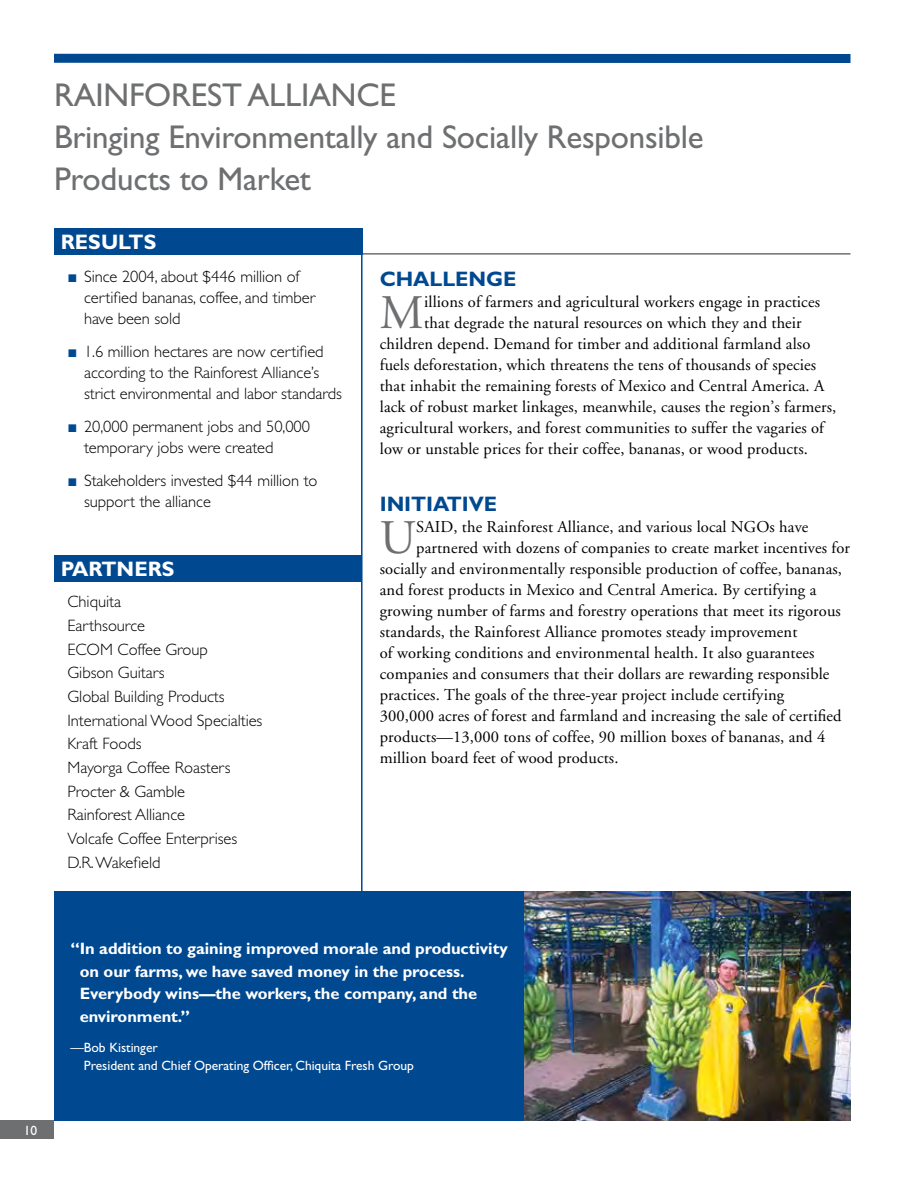
<style>
.page{position:relative;width:918px;height:1188px;background:#fff}
.page>*{position:absolute;margin:0;border:0;box-sizing:border-box;transform-origin:0 0}
.t1{font:48.15px "Adobe Garamond";color:#6d6f71}
.t2{font:33px/42px "Gill Sans";letter-spacing:-.005em;color:#6d6f71}
.t3{font:700 21px "Gill Sans";letter-spacing:-.005em;color:#004990}
.t4{font:700 21px "Gill Sans";color:#fff}
.t5{font:16.5px "Adobe Garamond";letter-spacing:.005em;color:#000}
.t6{font:300 16.5px/23.7px "Gill Sans";letter-spacing:-.005em;color:#000}
.t7{font:700 16.5px/22.5px "Gill Sans";letter-spacing:-.005em;color:#fff}
.t8{font:13.5px/18px "Gill Sans";letter-spacing:-.005em;color:#fff}
.s1{font-family:"Times New Roman";font-weight:700;color:#004990}
</style>
<div class="page">
<hr style="left:361px;top:254px;width:2px;height:866px;background:#004990">
<div style="left:54px;top:54px;width:796px;height:9px;background:#004990"></div>
<hr style="left:54px;top:253px;width:796px;height:2px;background:#6d6f71">
<div style="left:0;top:1120px;width:54px;height:19px;background:#6d6f71"></div>
<div style="left:54px;top:228px;width:309px;height:27px;background:#004990"></div>
<div style="left:54px;top:891px;width:471px;height:229px;background:#004990"></div>
<img style="left:525px;top:891px;width:325px;height:229px">
<div style="left:54px;top:555px;width:308px;height:27px;background:#004990"></div>
<h2 class="t2" style="left:54px;top:74px;width:651px">Rainforest Alliance<br>Bringing Environmentally and Socially Responsible<br>Products to Market</h2>
<p class="t4" style="left:61px;top:230px;width:97px">Results</p>
<p class="t6" style="left:84px;top:267px;width:233px;line-height:21px;text-indent:-16px"><span class="s1">■</span> Since 2004, about $446 million of certified bananas, coffee, and timber have been sold</p>
<p class="t6" style="left:84px;top:342px;width:260px;line-height:21px;text-indent:-16px"><span class="s1">■</span> 1.6 million hectares are now certified according to the Rainforest Alliance’s strict environmental and labor standards</p>
<p class="t6" style="left:84px;top:417px;width:228px;line-height:21px;text-indent:-16px"><span class="s1">■</span> 20,000 permanent jobs and 50,000 temporary jobs were created</p>
<p class="t6" style="left:84px;top:471px;width:235px;line-height:21px;text-indent:-16px"><span class="s1">■</span> Stakeholders invested $44 million to support the alliance</p>
<p class="t4" style="left:61px;top:557px;width:115px">Partners</p>
<p class="t6" style="left:68px;top:590px;width:196px">Chiquita<br>Earthsource<br>ECOM Coffee Group<br>Gibson Guitars<br>Global Building Products<br>International Wood Specialties<br>Kraft Foods<br>Mayorga Coffee Roasters<br>Procter &amp; Gamble<br>Rainforest Alliance<br>Volcafe Coffee Enterprises<br>D.R. Wakefield</p>
<p class="t3" style="left:380px;top:266px;width:49px">CHALLEN</p>
<p class="t3" style="left:486px;top:266px;width:29px">GE</p>
<h1 class="t1" style="left:380px;top:287px;width:45px">M</h1>
<p class="t5" style="left:424px;top:293px;width:397px">illions of farmers and agricultural workers engage in practices</p>
<p class="t5" style="left:424px;top:314px;width:379px">that degrade the natural resources on which they and their</p>
<p class="t5" style="left:380px;top:335px;width:432px">children depend. Demand for timber and additional farmland also</p>
<p class="t5" style="left:380px;top:356px;width:438px">fuels deforestation, which threatens the tens of thousands of species</p>
<p class="t5" style="left:380px;top:377px;width:446px">that inhabit the remaining forests of Mexico and Central America. A</p>
<p class="t5" style="left:380px;top:398px;width:458px">lack of robust market linkages, meanwhile, causes the region’s farmers,</p>
<p class="t5" style="left:380px;top:419px;width:446px">agricultural workers, and forest communities to suffer the vagaries of</p>
<p class="t5" style="left:380px;top:440px;width:430px">low or unstable prices for their coffee, bananas, or wood products.</p>
<p class="t3" style="left:380px;top:491px;width:116px">INITIATIVE</p>
<h1 class="t1" style="left:380px;top:512px;width:37px">U</h1>
<p class="t5" style="left:416px;top:518px;width:394px">SAID, the Rainforest Alliance, and various local NGOs have</p>
<p class="t5" style="left:416px;top:539px;width:435px">partnered with dozens of companies to create market incentives for</p>
<p class="t5" style="left:380px;top:560px;width:464px">socially and environmentally responsible production of coffee, bananas,</p>
<p class="t5" style="left:380px;top:581px;width:438px">and forest products in Mexico and Central America. By certifying a</p>
<p class="t5" style="left:380px;top:602px;width:463px">growing number of farms and forestry operations that meet its rigorous</p>
<p class="t5" style="left:380px;top:623px;width:419px">standards, the Rainforest Alliance promotes steady improvement</p>
<p class="t5" style="left:380px;top:644px;width:436px">of working conditions and environmental health. It also guarantees</p>
<p class="t5" style="left:380px;top:665px;width:451px">companies and consumers that their dollars are rewarding responsible</p>
<p class="t5" style="left:380px;top:686px;width:406px">practices. The goals of the three-year project include certifying</p>
<p class="t5" style="left:380px;top:707px;width:463px">300,000 acres of forest and farmland and increasing the sale of certified</p>
<p class="t5" style="left:380px;top:728px;width:447px">products—13,000 tons of coffee, 90 million boxes of bananas, and 4</p>
<p class="t5" style="left:380px;top:749px;width:240px">million board feet of wood products.</p>
<p class="t8" style="left:24px;top:1121px;width:15px">10</p>
<p class="t7" style="left:80px;top:937px;width:430px;text-indent:-9px">“In addition to gaining improved morale and productivity on our farms, we have saved money in the process.<br>Everybody wins—the workers, the company, and the environment.”</p>
<p class="t8" style="left:84px;top:1038px;width:332px;text-indent:-13px">— Bob Kistinger<br>President and Chief Operating Officer, Chiquita Fresh Group</p>
</div>
